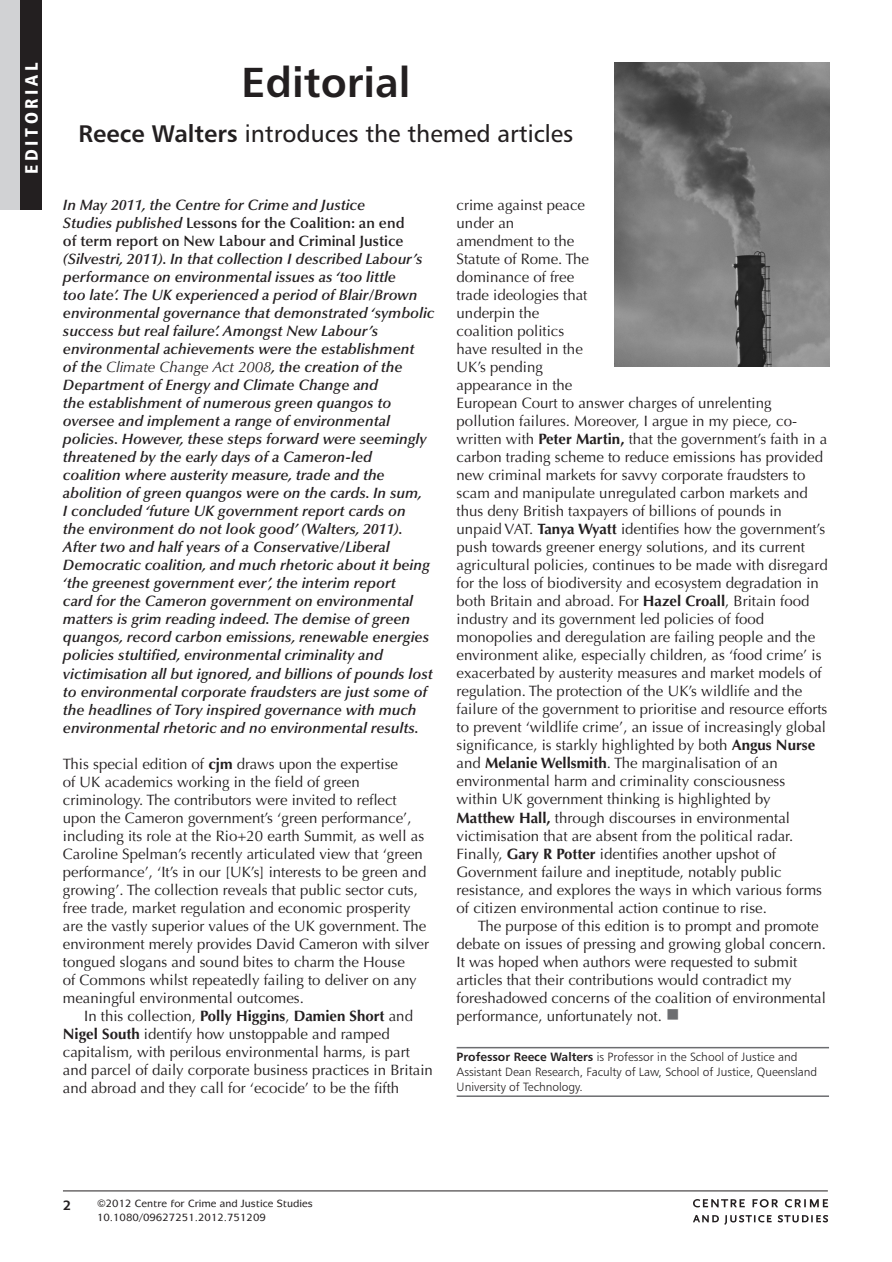
<style>
.page{position:relative;width:892px;height:1262px;background:#fff}
.page>*{position:absolute;margin:0;border:0;box-sizing:border-box;transform-origin:0 0}
.t1{font:42px "Humanist 777 BT Bold B";color:#231f20}
.t2{font:24px "Humanist 777 BT Roman B";color:#231f20}
.t3{font:18px "Humanist 777 BT Black Condensed B";letter-spacing:.2em;color:#fff}
.t4{font:15px/18px "Optima";color:#231f20}
.t5{font:italic 600 15px/18px "Optima";color:#231f20}
.t6{font:600 15px/18px "Optima";color:#231f20}
.t7{font:700 13.5px "Mixage IT Cby BT";color:#231f20}
.t8{font:12px/15px "Humanist 777 BT Light B";color:#231f20}
.t9{font:500 10.5px/13.5px "Mixage IT Cby BT";color:#231f20}
.s1{font-family:"Humanist 777 BT Bold B"}
.s2{font-style:italic}
.s3{font-weight:400}
.s4{font-weight:700}
.s5{color:#6c6d70}
</style>
<div class="page">
<svg style="left:693px;top:1215px;width:78px;height:9px"></svg>
<svg style="left:777px;top:1215px;width:50px;height:7px"></svg>
<svg style="left:693px;top:1199px;width:51px;height:8px"></svg>
<svg style="left:752px;top:1199px;width:25px;height:8px"></svg>
<svg style="left:784px;top:1199px;width:43px;height:8px"></svg>
<hr style="left:63px;top:1190px;width:764px;height:1px;background:#231f20">
<div style="left:0;top:0;width:20px;height:210px;background:#d1d2d4"></div>
<div style="left:20px;top:0;width:22px;height:210px;background:#231f20"></div>
<hr style="left:456px;top:1046px;width:372px;height:2px;background:#6c6d70">
<hr style="left:456px;top:1095px;width:372px;height:1px;background:#6c6d70">
<img style="left:614px;top:63px;width:214px;height:303px">
<p class="t3" style="left:20px;top:174px;width:113px;rotate:-90deg">EDITORIAL</p>
<h1 class="t1" style="left:241px;top:56px;width:170px">Editorial</h1>
<h2 class="t2" style="left:79px;top:119px;width:496px"><span class="s1">Reece Walters</span> introduces the themed articles</h2>
<p class="t6" style="left:63px;top:196px;width:343px"><span class="s2">In May 2011, the Centre for Crime and Justice<br>Studies published</span> Lessons for the Coalition: an end of term report on New Labour and Criminal Justice</p>
<p class="t5" style="left:63px;top:250px;width:373px">(Silvestri, 2011). In that collection I described Labour’s performance on environmental issues as ‘too little<br>too late’. The UK experienced a period of Blair/Brown environmental governance that demonstrated ‘symbolic success but real failure’. Amongst New Labour’s environmental achievements were the establishment<br>of the <span class="s3">Climate Change Act 2008</span>, the creation of the Department of Energy and Climate Change and<br>the establishment of numerous green quangos to oversee and implement a range of environmental policies. However, these steps forward were seemingly threatened by the early days of a Cameron-led<br>coalition where austerity measure, trade and the abolition of green quangos were on the cards. In sum,<br>I concluded ‘future UK government report cards on<br>the environment do not look good’ (Walters, 2011).<br>After two and half years of a Conservative/Liberal Democratic coalition, and much rhetoric about it being ‘the greenest government ever’, the interim report<br>card for the Cameron government on environmental matters is grim reading indeed. The demise of green quangos, record carbon emissions, renewable energies policies stultified, environmental criminality and victimisation all but ignored, and billions of pounds lost to environmental corporate fraudsters are just some of the headlines of Tory inspired governance with much environmental rhetoric and no environmental results.</p>
<p class="t4" style="left:63px;top:754px;width:367px">This special edition of <span class="s4">cjm</span> draws upon the expertise<br>of UK academics working in the field of green criminology. The contributors were invited to reflect upon the Cameron government’s ‘green performance’, including its role at the Rio+20 earth Summit, as well as Caroline Spelman’s recently articulated view that ‘green performance’, ‘It’s in our [UK’s] interests to be green and growing’. The collection reveals that public sector cuts, free trade, market regulation and economic prosperity are the vastly superior values of the UK government. The environment merely provides David Cameron with silver tongued slogans and sound bites to charm the House<br>of Commons whilst repeatedly failing to deliver on any meaningful environmental outcomes.</p>
<p class="t4" style="left:63px;top:1006px;width:371px;text-indent:21px">In this collection, <span class="s4">Polly Higgins</span>, <span class="s4">Damien Short</span> and <span class="s4">Nigel South</span> identify how unstoppable and ramped capitalism, with perilous environmental harms, is part and parcel of daily corporate business practices in Britain and abroad and they call for ‘ecocide’ to be the fifth</p>
<p class="t4" style="left:456px;top:196px;width:372px">crime against peace<br>under an<br>amendment to the<br>Statute of Rome. The<br>dominance of free<br>trade ideologies that<br>underpin the<br>coalition politics<br>have resulted in the<br>UK’s pending<br>appearance in the<br>European Court to answer charges of unrelenting pollution failures. Moreover, I argue in my piece, co&shy;written with <span class="s4">Peter Martin,</span> that the government’s faith in a carbon trading scheme to reduce emissions has provided new criminal markets for savvy corporate fraudsters to scam and manipulate unregulated carbon markets and thus deny British taxpayers of billions of pounds in unpaid VAT. <span class="s4">Tanya Wyatt</span> identifies how the government’s push towards greener energy solutions, and its current agricultural policies, continues to be made with disregard for the loss of biodiversity and ecosystem degradation in both Britain and abroad. For <span class="s4">Hazel Croall</span>, Britain food industry and its government led policies of food monopolies and deregulation are failing people and the environment alike, especially children, as ‘food crime’ is exacerbated by austerity measures and market models of regulation. The protection of the UK’s wildlife and the failure of the government to prioritise and resource efforts to prevent ‘wildlife crime’, an issue of increasingly global significance, is starkly highlighted by both <span class="s4">Angus Nurse </span>and <span class="s4">Melanie Wellsmith</span>. The marginalisation of an environmental harm and criminality consciousness within UK government thinking is highlighted by <span class="s4">Matthew Hall,</span> through discourses in environmental victimisation that are absent from the political radar.<br>Finally, <span class="s4">Gary R Potter</span> identifies another upshot of Government failure and ineptitude, notably public resistance, and explores the ways in which various forms of citizen environmental action continue to rise.</p>
<p class="t4" style="left:456px;top:916px;width:371px;text-indent:21px">The purpose of this edition is to prompt and promote debate on issues of pressing and growing global concern.<br>It was hoped when authors were requested to submit articles that their contributions would contradict my foreshadowed concerns of the coalition of environmental performance, unfortunately not. <span class="s5">■</span></p>
<p class="t8" style="left:456px;top:1049px;width:362px"><span class="s1">Professor Reece Walters</span> is Professor in the School of Justice and<br>Assistant Dean Research, Faculty of Law, School of Justice, Queensland<br>University of Technology.</p>
<p class="t7" style="left:63px;top:1196px;width:10px">2</p>
<p class="t9" style="left:97px;top:1196px;width:217px">©2012 Centre for Crime and Justice Studies<br>10.1080/09627251.2012.751209</p>
</div>
